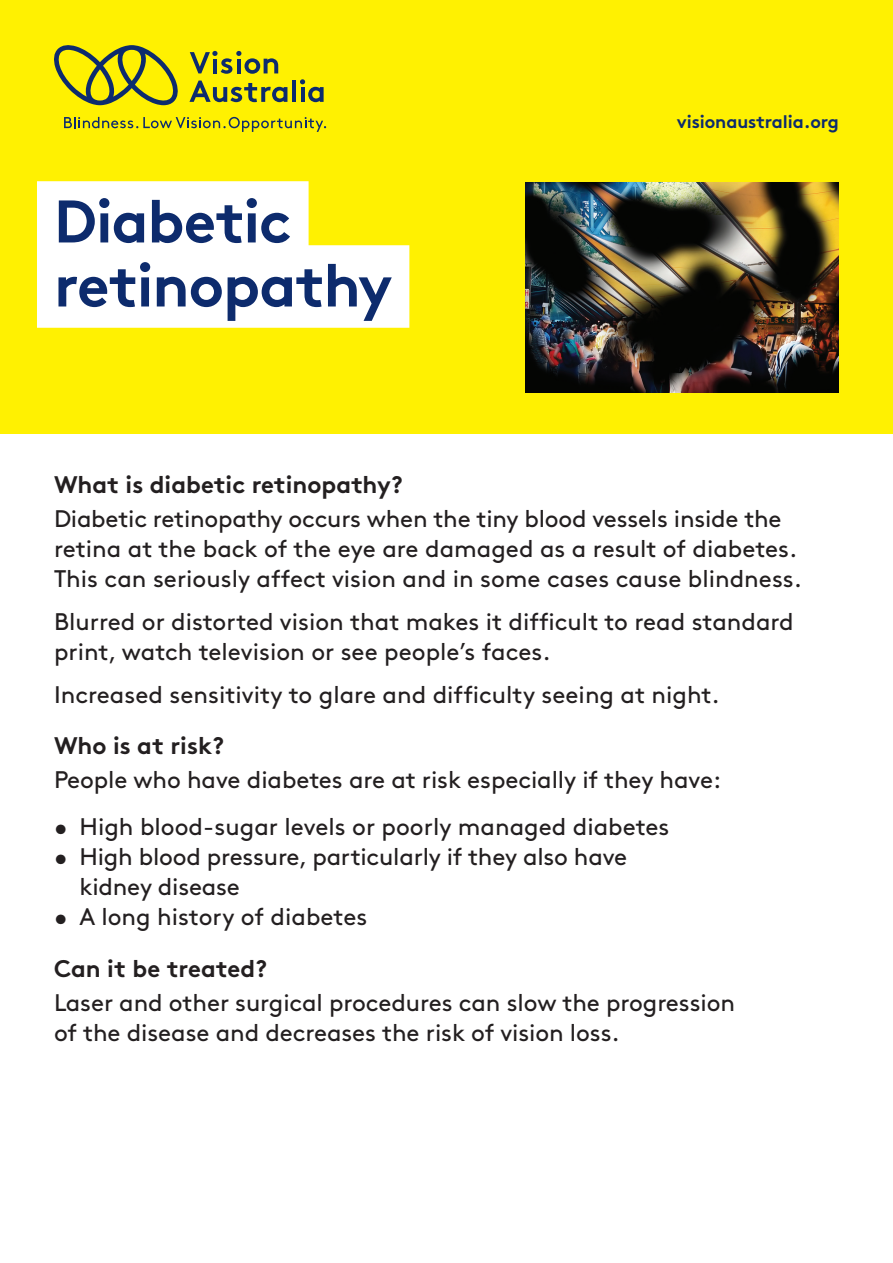
<style>
.page{position:relative;width:893px;height:1263px;background:#fff}
.page>*{position:absolute;margin:0;border:0;box-sizing:border-box;transform-origin:0 0}
.t1{font:700 60px/64.1px "Brown";letter-spacing:-.015em;color:#0d2b6d}
.t2{font:24px/30px "Brown";letter-spacing:-.005em;color:#231f20}
.t3{font:700 24px "Brown";color:#231f20}
.t4{font:700 18px "Brown";letter-spacing:-.005em;color:#0d2b6d}
</style>
<div class="page">
<div style="left:0;top:0;width:893px;height:434px;background:#fff101"></div>
<svg style="left:190px;top:51px;width:88px;height:23px"></svg>
<svg style="left:189px;top:81px;width:98px;height:21px"></svg>
<hr style="left:292px;top:80px;width:4px;height:22px;background:#0d2b6d">
<svg style="left:300px;top:79px;width:24px;height:23px"></svg>
<svg style="left:54px;top:45px;width:124px;height:60px"></svg>
<svg style="left:64px;top:117px;width:262px;height:15px"></svg>
<div style="left:37px;top:181px;width:272px;height:83px;background:#fff"></div>
<div style="left:37px;top:245px;width:372px;height:83px;background:#fff"></div>
<img style="left:525px;top:183px;width:314px;height:209px">
<h1 class="t1" style="left:54px;top:183px;width:340px">Diabetic retinopathy</h1>
<p class="t4" style="left:677px;top:107px;width:164px">visionaustralia.org</p>
<p class="t3" style="left:54px;top:465px;width:350px">What is diabetic retinopathy?</p>
<p class="t2" style="left:54px;top:502px;width:749px">Diabetic retinopathy occurs when the tiny blood vessels inside the retina at the back of the eye are damaged as a result of diabetes.<br>This can seriously affect vision and in some cases cause blindness.</p>
<p class="t2" style="left:54px;top:605px;width:741px">Blurred or distorted vision that makes it difficult to read standard print, watch television or see people’s faces.</p>
<p class="t2" style="left:54px;top:677px;width:667px">Increased sensitivity to glare and difficulty seeing at night.</p>
<p class="t3" style="left:54px;top:726px;width:172px">Who is at risk?</p>
<p class="t2" style="left:54px;top:763px;width:669px">People who have diabetes are at risk especially if they have:</p>
<p class="t2" style="left:54px;top:810px;width:617px">• High blood-sugar levels or poorly managed diabetes</p>
<p class="t2" style="left:80px;top:840px;width:549px;text-indent:-26px">• High blood pressure, particularly if they also have kidney disease</p>
<p class="t2" style="left:54px;top:900px;width:315px">• A long history of diabetes</p>
<p class="t3" style="left:54px;top:949px;width:215px">Can it be treated?</p>
<p class="t2" style="left:54px;top:985px;width:683px">Laser and other surgical procedures can slow the progression of the disease and decreases the risk of vision loss.</p>
</div>
